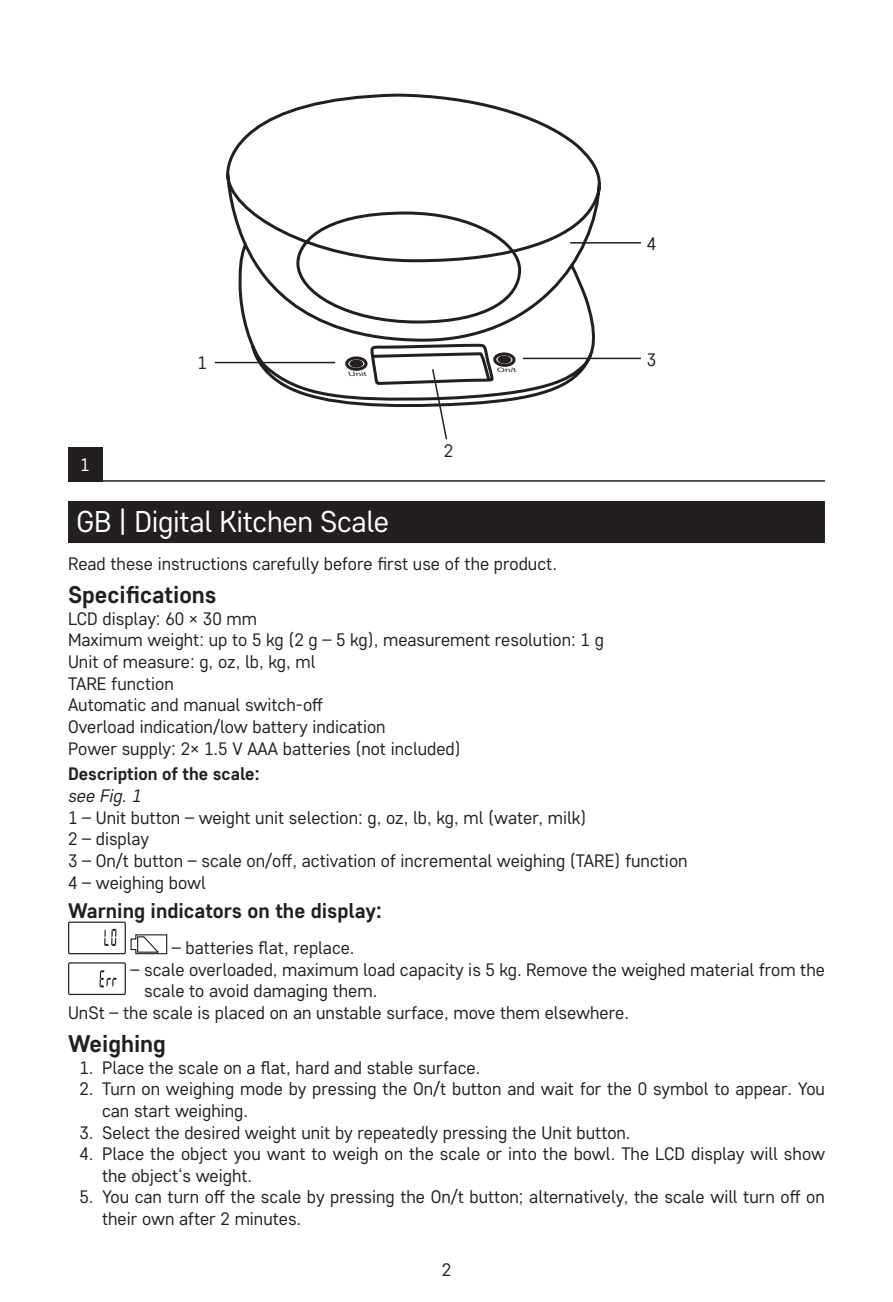
<style>
.page{position:relative;width:893px;height:1302px;background:#fff}
.page>*{position:absolute;margin:0;border:0;box-sizing:border-box;transform-origin:0 0}
.t1{font:30px "Core Sans D35";letter-spacing:-.01em;color:#fff}
.t2{font:700 24px "Core Sans D55";color:#231f20}
.t3{font:700 21px "Core Sans D55";color:#231f20}
.t4{font:18px/21.6px "Core Sans D35";color:#231f20}
.t5{font:700 18px "Core Sans D55";color:#231f20}
.t6{font:italic 18px "Core Sans D35";color:#231f20}
.t7{font:18px "Core Sans D35";color:#fff}
.t8{font:italic 6px "Arial";color:#231f20;scale:1.69 1}
</style>
<div class="page">
<hr style="left:68px;top:480px;width:757px;height:1px;background:#231f20">
<div style="left:68px;top:447px;width:34px;height:34px;background:#231f20"></div>
<hr style="left:215px;top:362px;width:120px;height:1px;background:#231f20">
<svg style="left:439px;top:408px;width:9px;height:32px"></svg>
<hr style="left:570px;top:242px;width:71px;height:1px;background:#231f20">
<hr style="left:523px;top:357px;width:118px;height:2px;background:#231f20">
<svg style="left:225px;top:93px;width:383px;height:315px"></svg>
<div style="left:350px;top:359px;width:13px;height:8px;background:#231f20;border-radius:50%"></div>
<div style="left:493px;top:352px;width:23px;height:15px;border:3px solid #231f20;border-radius:50%"></div>
<div style="left:497px;top:355px;width:14px;height:9px;background:#231f20;border-radius:50%"></div>
<div style="left:68px;top:501px;width:757px;height:42px;background:#231f20"></div>
<svg style="left:104px;top:928px;width:12px;height:17px"></svg>
<div style="left:68px;top:921px;width:58px;height:33px;border:1px solid #231f20"></div>
<svg style="left:130px;top:934px;width:38px;height:20px"></svg>
<svg style="left:100px;top:970px;width:17px;height:17px"></svg>
<div style="left:68px;top:962px;width:58px;height:32px;border:1px solid #231f20"></div>
<p class="t7" style="left:80px;top:453px;width:11px">1</p>
<p class="t4" style="left:198px;top:351px;width:11px">1</p>
<p class="t8" style="left:349px;top:370px;width:13px">Unit</p>
<p class="t4" style="left:444px;top:439px;width:11px">2</p>
<p class="t8" style="left:498px;top:365px;width:14px">On/t</p>
<p class="t4" style="left:647px;top:232px;width:11px">4</p>
<p class="t4" style="left:647px;top:348px;width:11px">3</p>
<h1 class="t1" style="left:77px;top:501px;width:314px">GB | Digital Kitchen Scale</h1>
<p class="t4" style="left:68px;top:552px;width:491px">Read these instructions carefully before first use of the product.</p>
<h2 class="t2" style="left:68px;top:579px;width:150px">Specifications</h2>
<p class="t4" style="left:68px;top:607px;width:537px">LCD display: 60 × 30 mm<br>Maximum weight: up to 5 kg (2 g – 5 kg), measurement resolution: 1 g Unit of measure: g, oz, lb, kg, ml<br>TARE function<br>Automatic and manual switch-off<br>Overload indication/low battery indication<br>Power supply: 2× 1.5 V AAA batteries (not included)</p>
<p class="t5" style="left:68px;top:762px;width:193px">Description of the scale:</p>
<p class="t6" style="left:68px;top:784px;width:75px">see Fig. 1</p>
<p class="t4" style="left:68px;top:805px;width:621px">1 – Unit button – weight unit selection: g, oz, lb, kg, ml (water, milk)<br>2 – display<br>3 – On/t button – scale on/off, activation of incremental weighing (TARE) function 4 – weighing bowl</p>
<p class="t3" style="left:68px;top:896px;width:315px">Warning indicators on the display:</p>
<p class="t4" style="left:172px;top:936px;width:184px">– batteries flat, replace.</p>
<p class="t4" style="left:131px;top:958px;width:696px">– scale overloaded, maximum load capacity is 5 kg. Remove the weighed material from the</p>
<p class="t4" style="left:144px;top:979px;width:235px">scale to avoid damaging them.</p>
<p class="t4" style="left:68px;top:1001px;width:563px">UnSt – the scale is placed on an unstable surface, move them elsewhere.</p>
<h2 class="t2" style="left:68px;top:1027px;width:99px">Weighing</h2>
<p class="t4" style="left:79px;top:1055px;width:402px">1. Place the scale on a flat, hard and stable surface.</p>
<p class="t4" style="left:102px;top:1077px;width:724px;text-indent:-23px">2. Turn on weighing mode by pressing the On/t button and wait for the 0 symbol to appear. You can start weighing.</p>
<p class="t4" style="left:79px;top:1120px;width:553px">3. Select the desired weight unit by repeatedly pressing the Unit button.</p>
<p class="t4" style="left:102px;top:1142px;width:724px;text-indent:-23px">4. Place the object you want to weigh on the scale or into the bowl. The LCD display will show the object‘s weight.</p>
<p class="t4" style="left:102px;top:1185px;width:724px;text-indent:-23px">5. You can turn off the scale by pressing the On/t button; alternatively, the scale will turn off on their own after 2 minutes.</p>
<p class="t4" style="left:442px;top:1258px;width:11px">2</p>
</div>
